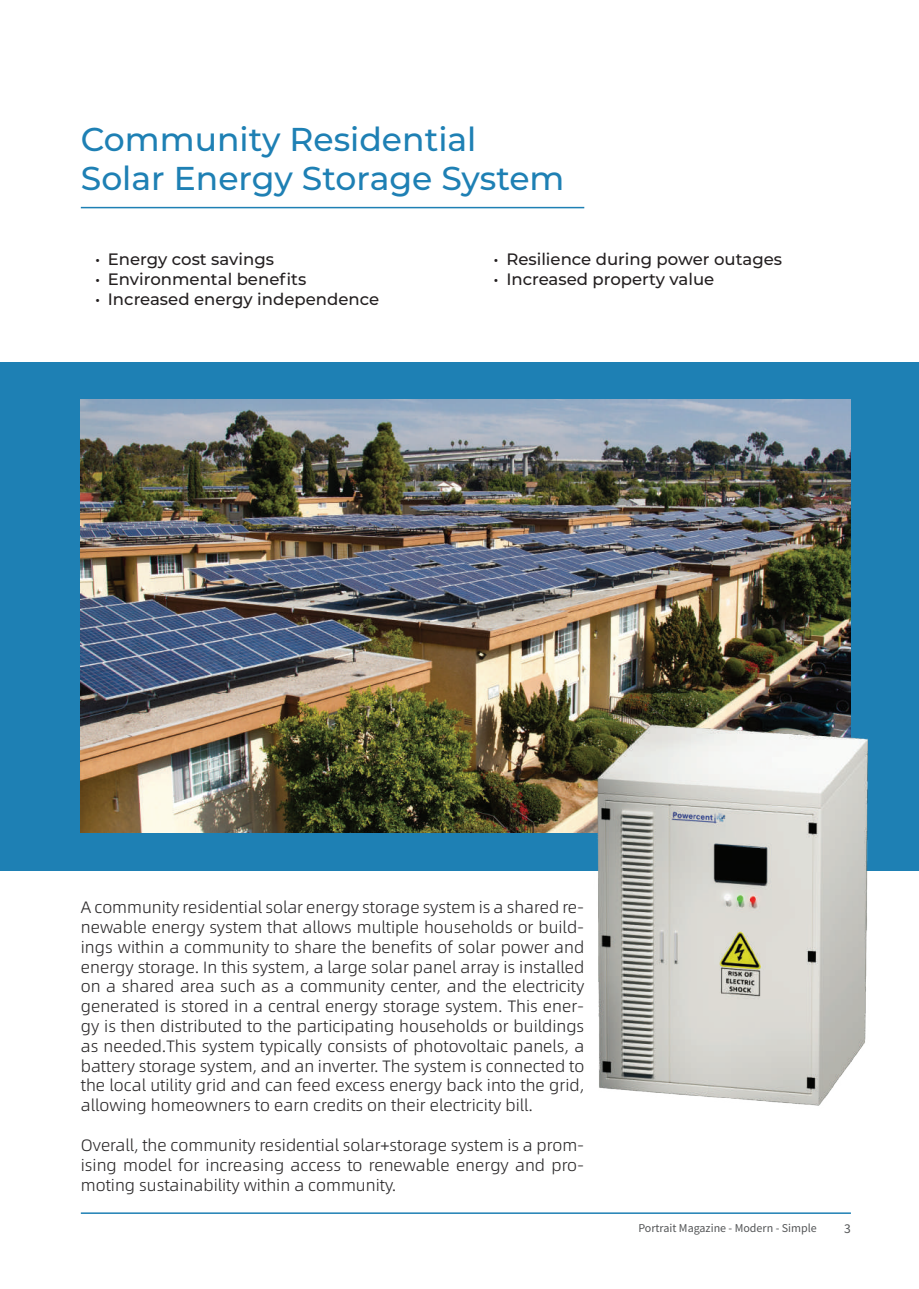
<style>
.page{position:relative;width:919px;height:1289px;background:#fff}
.page>*{position:absolute;margin:0;border:0;box-sizing:border-box;transform-origin:0 0}
.t1{font:500 33px/39.6px "Montserrat";color:#1e80b4}
.t2{font:16.5px/19.8px "Alibaba Pu Hui Ti 2 45 Light";color:#2b292a;text-align:justify}
.t3{font:500 16.5px "Montserrat";color:#231f20}
.t4{font:13.5px "Source Sans Pro";color:#545557}
.t5{font:12px "Source Sans Pro";color:#545557}
</style>
<div class="page">
<div style="left:0;top:362px;width:918px;height:508px;background:#1e80b4"></div>
<img style="left:81px;top:399px;width:769px;height:434px">
<hr style="left:81px;top:1212px;width:769px;height:1px;background:#1e80b4">
<hr style="left:81px;top:207px;width:503px;height:1px;background:#1e80b4">
<img style="left:437px;top:555px;width:433px;height:551px">
<h1 class="t1" style="left:81px;top:118px;width:485px">Community Residential<br>Solar Energy Storage System</h1>
<p class="t3" style="left:95px;top:248px;width:180px">• Energy cost savings</p>
<p class="t3" style="left:95px;top:267px;width:213px">• Environmental benefits</p>
<p class="t3" style="left:95px;top:287px;width:285px">• Increased energy independence</p>
<p class="t3" style="left:493px;top:248px;width:290px">• Resilience during power outages</p>
<p class="t3" style="left:493px;top:267px;width:222px">• Increased property value</p>
<p class="t2" style="left:81px;top:896px;width:505px">A community residential solar energy storage system is a shared re&shy;newable energy system that allows multiple households or build&shy;ings within a community to share the benefits of solar power and energy storage. In this system, a large solar panel array is installed on a shared area such as a community center, and the electricity generated is stored in a central energy storage system. This ener&shy;gy is then distributed to the participating households or buildings as needed.This system typically consists of photovoltaic panels, a battery storage system, and an inverter. The system is connected to the local utility grid and can feed excess energy back into the grid, allowing homeowners to earn credits on their electricity bill.</p>
<p class="t2" style="left:81px;top:1134px;width:505px">Overall, the community residential solar+storage system is a prom&shy;ising model for increasing access to renewable energy and pro&shy;moting sustainability within a community.</p>
<p class="t5" style="left:638px;top:1220px;width:180px">Portrait Magazine - Modern - Simple</p>
<p class="t4" style="left:844px;top:1219px;width:8px">3</p>
</div>
